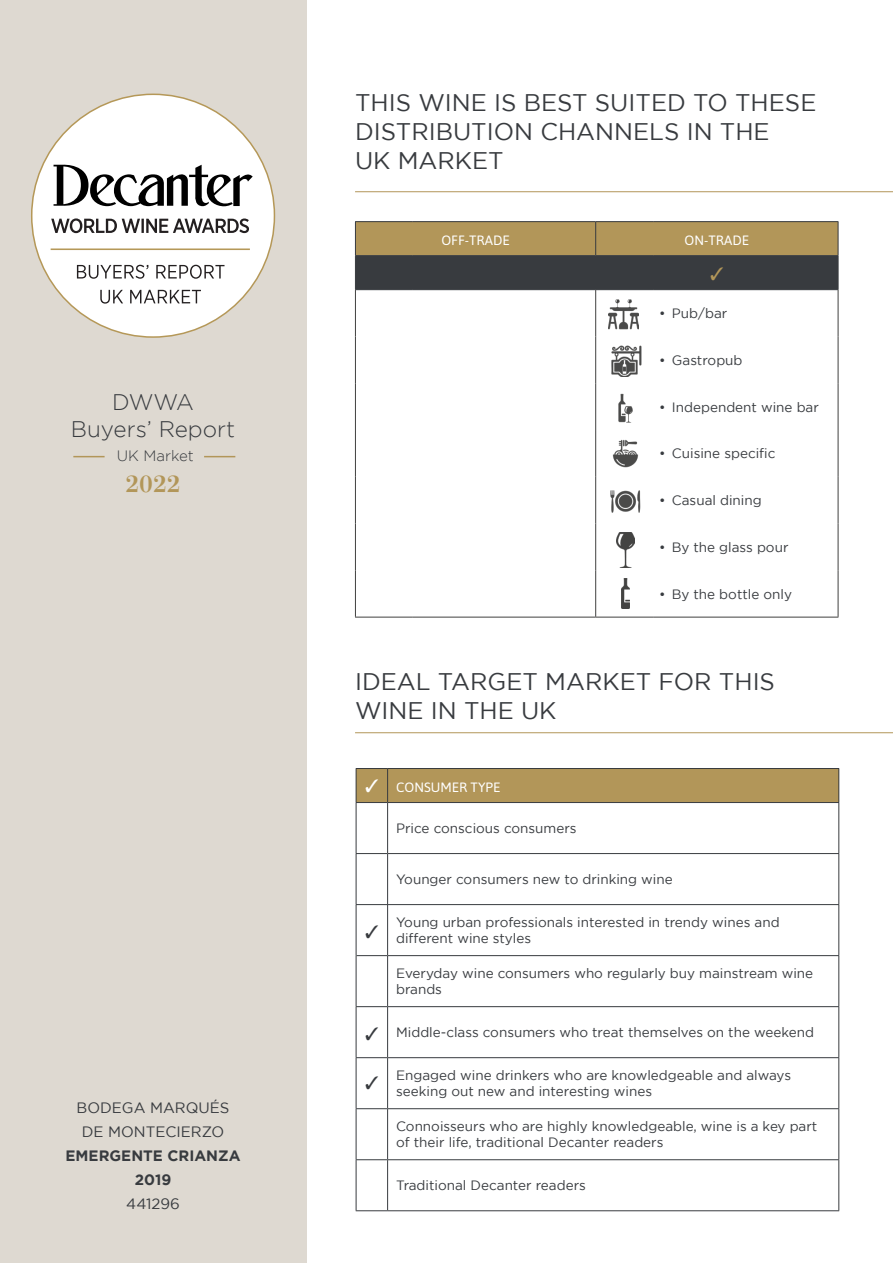
<style>
.page{position:relative;width:893px;height:1263px;background:#fff}
.page>*{position:absolute;margin:0;border:0;box-sizing:border-box;transform-origin:0 0}
.t1{font:24px/28.8px "Gotham";color:#383b3f}
.t2{font:700 24px "Gianotten LT Pro";color:#b29659}
.t3{font:300 22.5px "Gotham";color:#383b3f}
.t4{font:15px/24px "Gotham";color:#383b3f;text-align:center}
.t5{font:700 15px "Gotham";color:#383b3f}
.t6{font:300 15px "Gotham";color:#383b3f}
.t7{font:13.5px/16.2px "Gotham";color:#383b3f}
.t8{font:13.5px "Asap";color:#fff}
</style>
<div class="page">
<hr style="left:355px;top:290px;width:1px;height:46px;background:#414140">
<hr style="left:355px;top:336px;width:1px;height:47px;background:#414140">
<hr style="left:595px;top:290px;width:1px;height:46px;background:#414140">
<hr style="left:595px;top:336px;width:1px;height:47px;background:#414140">
<hr style="left:838px;top:290px;width:1px;height:46px;background:#414140">
<hr style="left:838px;top:256px;width:1px;height:33px;background:#383b3f">
<hr style="left:355px;top:383px;width:1px;height:47px;background:#414140">
<hr style="left:595px;top:383px;width:1px;height:47px;background:#414140">
<hr style="left:355px;top:430px;width:1px;height:47px;background:#414140">
<hr style="left:595px;top:430px;width:1px;height:47px;background:#414140">
<hr style="left:355px;top:477px;width:1px;height:46px;background:#414140">
<hr style="left:595px;top:477px;width:1px;height:46px;background:#414140">
<hr style="left:355px;top:523px;width:1px;height:47px;background:#414140">
<hr style="left:595px;top:523px;width:1px;height:47px;background:#414140">
<hr style="left:838px;top:336px;width:1px;height:47px;background:#414140">
<hr style="left:838px;top:383px;width:1px;height:47px;background:#414140">
<hr style="left:838px;top:430px;width:1px;height:47px;background:#414140">
<hr style="left:838px;top:477px;width:1px;height:46px;background:#414140">
<hr style="left:838px;top:523px;width:1px;height:47px;background:#414140">
<hr style="left:355px;top:570px;width:1px;height:47px;background:#414140">
<hr style="left:595px;top:570px;width:1px;height:47px;background:#414140">
<hr style="left:838px;top:570px;width:1px;height:47px;background:#414140">
<hr style="left:355px;top:617px;width:58px;height:1px;background:#414140">
<hr style="left:413px;top:617px;width:183px;height:1px;background:#414140">
<hr style="left:596px;top:617px;width:57px;height:1px;background:#414140">
<hr style="left:653px;top:617px;width:185px;height:1px;background:#414140">
<hr style="left:355px;top:221px;width:58px;height:1px;background:#383b3f">
<hr style="left:413px;top:221px;width:183px;height:1px;background:#383b3f">
<hr style="left:596px;top:221px;width:57px;height:1px;background:#383b3f">
<hr style="left:653px;top:221px;width:185px;height:1px;background:#383b3f">
<hr style="left:838px;top:222px;width:1px;height:33px;background:#383b3f">
<div style="left:0;top:0;width:306px;height:1263px;background:#ded9d1"></div>
<hr style="left:73px;top:456px;width:32px;height:1px;background:#b29659">
<hr style="left:204px;top:456px;width:31px;height:1px;background:#b29659">
<hr style="left:355px;top:732px;width:538px;height:1px;background:#b29659">
<hr style="left:355px;top:191px;width:538px;height:1px;background:#b29659">
<div style="left:32px;top:94px;width:242px;height:243px;background:#fff;border-radius:50%"></div>
<svg style="left:54px;top:165px;width:199px;height:41px"></svg>
<hr style="left:51px;top:248px;width:199px;height:2px;background:#b59858">
<svg style="left:51px;top:218px;width:198px;height:15px"></svg>
<svg style="left:77px;top:265px;width:147px;height:14px"></svg>
<svg style="left:100px;top:290px;width:101px;height:14px"></svg>
<img style="left:616px;top:532px;width:19px;height:35px">
<img style="left:611px;top:346px;width:31px;height:30px">
<img style="left:618px;top:393px;width:15px;height:30px">
<img style="left:621px;top:578px;width:8px;height:31px">
<img style="left:610px;top:490px;width:31px;height:23px">
<img style="left:612px;top:439px;width:27px;height:29px">
<img style="left:608px;top:299px;width:30px;height:31px">
<div style="left:356px;top:768px;width:32px;height:34px;background:#b29659"></div>
<div style="left:388px;top:768px;width:451px;height:34px;background:#b29659"></div>
<svg style="left:357px;top:803px;width:481px;height:407px"></svg>
<hr style="left:356px;top:768px;width:32px;height:1px;background:#383b3f">
<hr style="left:356px;top:769px;width:1px;height:33px;background:#383b3f">
<hr style="left:388px;top:768px;width:451px;height:1px;background:#383b3f">
<hr style="left:387px;top:769px;width:1px;height:33px;background:#383b3f">
<hr style="left:838px;top:769px;width:1px;height:33px;background:#383b3f">
<hr style="left:356px;top:803px;width:1px;height:50px;background:#383b3f">
<hr style="left:388px;top:802px;width:451px;height:1px;background:#383b3f">
<hr style="left:387px;top:803px;width:1px;height:50px;background:#383b3f">
<hr style="left:838px;top:803px;width:1px;height:50px;background:#383b3f">
<hr style="left:356px;top:854px;width:1px;height:50px;background:#383b3f">
<hr style="left:388px;top:853px;width:451px;height:1px;background:#383b3f">
<hr style="left:387px;top:854px;width:1px;height:50px;background:#383b3f">
<hr style="left:838px;top:854px;width:1px;height:50px;background:#383b3f">
<hr style="left:388px;top:904px;width:451px;height:1px;background:#383b3f">
<hr style="left:838px;top:905px;width:1px;height:50px;background:#383b3f">
<hr style="left:388px;top:955px;width:451px;height:1px;background:#383b3f">
<hr style="left:838px;top:956px;width:1px;height:50px;background:#383b3f">
<hr style="left:356px;top:1006px;width:32px;height:1px;background:#383b3f">
<hr style="left:356px;top:1007px;width:1px;height:50px;background:#383b3f">
<hr style="left:388px;top:1006px;width:451px;height:1px;background:#383b3f">
<hr style="left:387px;top:1007px;width:1px;height:50px;background:#383b3f">
<hr style="left:838px;top:1007px;width:1px;height:50px;background:#383b3f">
<hr style="left:356px;top:1057px;width:32px;height:1px;background:#383b3f">
<hr style="left:356px;top:1058px;width:1px;height:50px;background:#383b3f">
<hr style="left:388px;top:1057px;width:451px;height:1px;background:#383b3f">
<hr style="left:387px;top:1058px;width:1px;height:50px;background:#383b3f">
<hr style="left:838px;top:1058px;width:1px;height:50px;background:#383b3f">
<hr style="left:356px;top:1108px;width:32px;height:1px;background:#383b3f">
<hr style="left:356px;top:1109px;width:1px;height:50px;background:#383b3f">
<hr style="left:388px;top:1108px;width:451px;height:1px;background:#383b3f">
<hr style="left:387px;top:1109px;width:1px;height:50px;background:#383b3f">
<hr style="left:838px;top:1109px;width:1px;height:50px;background:#383b3f">
<hr style="left:356px;top:1159px;width:32px;height:1px;background:#383b3f">
<hr style="left:356px;top:1160px;width:1px;height:50px;background:#383b3f">
<hr style="left:388px;top:1159px;width:451px;height:1px;background:#383b3f">
<hr style="left:387px;top:1160px;width:1px;height:50px;background:#383b3f">
<hr style="left:838px;top:1160px;width:1px;height:50px;background:#383b3f">
<hr style="left:388px;top:1210px;width:451px;height:1px;background:#383b3f">
<hr style="left:356px;top:905px;width:1px;height:51px;background:#383b3f">
<hr style="left:387px;top:905px;width:1px;height:50px;background:#383b3f">
<hr style="left:356px;top:956px;width:1px;height:50px;background:#383b3f">
<hr style="left:387px;top:956px;width:1px;height:50px;background:#383b3f">
<hr style="left:356px;top:802px;width:32px;height:1px;background:#383b3f">
<hr style="left:356px;top:853px;width:32px;height:1px;background:#383b3f">
<hr style="left:356px;top:955px;width:32px;height:1px;background:#383b3f">
<hr style="left:356px;top:1210px;width:32px;height:1px;background:#383b3f">
<hr style="left:356px;top:904px;width:32px;height:1px;background:#383b3f">
<svg style="left:355px;top:222px;width:483px;height:68px;background:#72674b"></svg>
<svg style="left:366px;top:925px;width:12px;height:14px"></svg>
<svg style="left:366px;top:1027px;width:12px;height:13px"></svg>
<svg style="left:366px;top:1076px;width:12px;height:13px"></svg>
<p class="t3" style="left:112px;top:390px;width:83px">DWWA</p>
<p class="t3" style="left:71px;top:417px;width:166px">Buyers’ Report</p>
<p class="t6" style="left:117px;top:447px;width:79px">UK Market</p>
<p class="t2" style="left:125px;top:469px;width:57px">2022</p>
<p class="t4" style="left:77px;top:1095px;width:154px">BODEGA MARQUÉS<br>DE MONTECIERZO</p>
<p class="t5" style="left:66px;top:1147px;width:177px">EMERGENTE CRIANZA</p>
<p class="t5" style="left:135px;top:1171px;width:38px">2019</p>
<p class="t4" style="left:126px;top:1191px;width:55px">441296</p>
<p class="t1" style="left:355px;top:88px;width:463px">THIS WINE IS BEST SUITED TO THESE<br>DISTRIBUTION CHANNELS IN THE<br>UK MARKET</p>
<p class="t8" style="left:441px;top:232px;width:70px">OFF-TRADE</p>
<p class="t8" style="left:685px;top:232px;width:66px">ON-TRADE</p>
<p class="t7" style="left:659px;top:305px;width:70px">• Pub/bar</p>
<p class="t7" style="left:659px;top:352px;width:85px">• Gastropub</p>
<p class="t7" style="left:659px;top:398px;width:161px">• Independent wine bar</p>
<p class="t7" style="left:659px;top:445px;width:118px">• Cuisine specific</p>
<p class="t7" style="left:659px;top:492px;width:104px">• Casual dining</p>
<p class="t7" style="left:659px;top:539px;width:131px">• By the glass pour</p>
<p class="t7" style="left:659px;top:586px;width:134px">• By the bottle only</p>
<p class="t1" style="left:355px;top:667px;width:421px">IDEAL TARGET MARKET FOR THIS<br>WINE IN THE UK</p>
<p class="t8" style="left:396px;top:779px;width:106px">CONSUMER TYPE</p>
<p class="t7" style="left:396px;top:820px;width:182px">Price conscious consumers</p>
<p class="t7" style="left:396px;top:871px;width:278px">Younger consumers new to drinking wine</p>
<p class="t7" style="left:396px;top:914px;width:385px">Young urban professionals interested in trendy wines and different wine styles</p>
<p class="t7" style="left:396px;top:965px;width:419px">Everyday wine consumers who regularly buy mainstream wine brands</p>
<p class="t7" style="left:396px;top:1024px;width:419px">Middle-class consumers who treat themselves on the weekend</p>
<p class="t7" style="left:396px;top:1067px;width:396px">Engaged wine drinkers who are knowledgeable and always seeking out new and interesting wines</p>
<p class="t7" style="left:396px;top:1118px;width:423px">Connoisseurs who are highly knowledgeable, wine is a key part of their life, traditional Decanter readers</p>
<p class="t7" style="left:396px;top:1177px;width:191px">Traditional Decanter readers</p>
</div>
